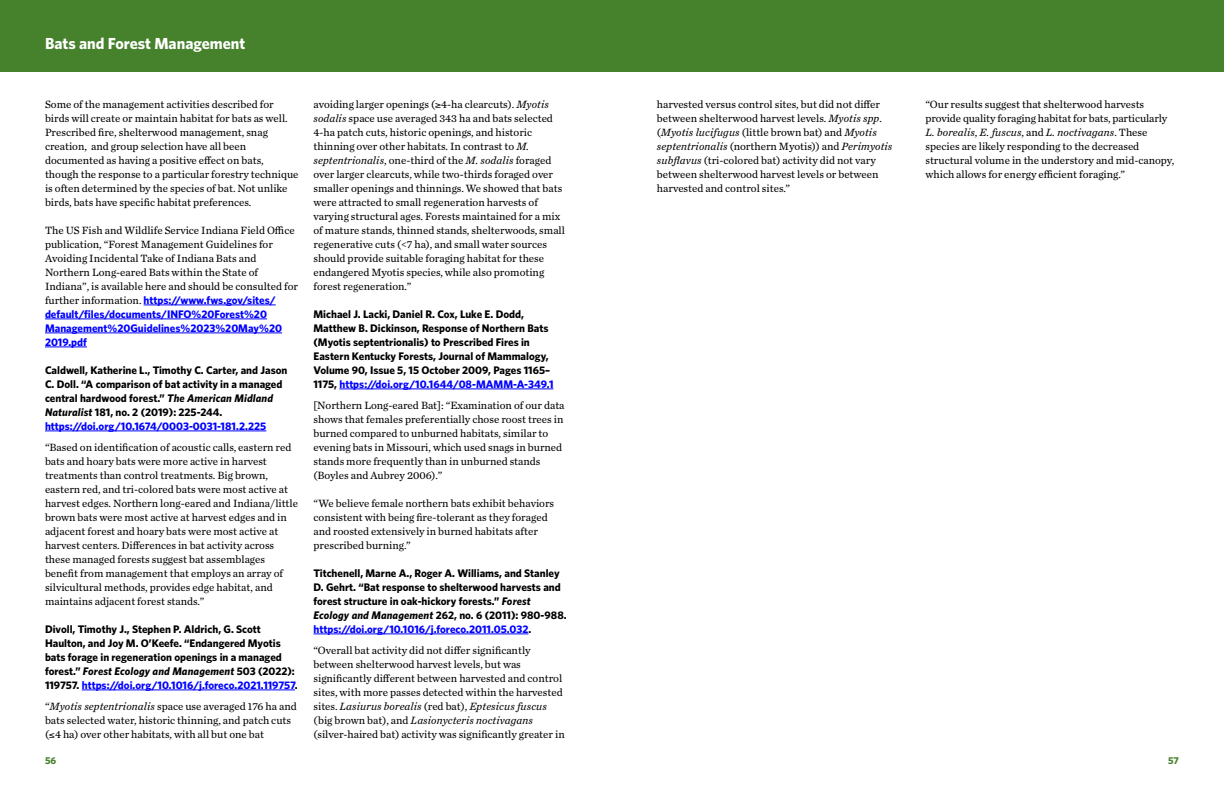
<style>
.page{position:relative;width:1224px;height:792px;background:#fff}
.page>*{position:absolute;margin:0;border:0;box-sizing:border-box;transform-origin:0 0}
.bird_name_header{font:700 16px "Whitney";color:#fff}
.text_-_chronicle{font:11px/14px "Chronicle Text G2";color:#000}
.text_-_chronicle___s{font:700 11px/14px "Whitney";color:#000}
.text_-_chronicle___s-2{font:11px/14px "Chronicle Text G2";color:#000}
.t1{font:700 10px "Whitney";color:#46812b}
.s1{font-family:"Whitney";font-weight:700;color:#00f}
.s2{font-style:italic}
.s3{color:#00f}
</style>
<div class="page">
<div style="left:0;top:0;width:612px;height:72px;background:#46812b"></div>
<div style="left:612px;top:0;width:612px;height:72px;background:#46812b"></div>
<hr style="left:144px;top:305px;width:132px;height:1px;background:#00f">
<hr style="left:45px;top:319px;width:222px;height:1px;background:#00f">
<hr style="left:45px;top:333px;width:237px;height:1px;background:#00f">
<hr style="left:45px;top:347px;width:42px;height:1px;background:#00f">
<hr style="left:45px;top:431px;width:221px;height:1px;background:#00f">
<hr style="left:82px;top:690px;width:213px;height:1px;background:#00f">
<hr style="left:339px;top:389px;width:215px;height:1px;background:#00f">
<hr style="left:314px;top:634px;width:214px;height:1px;background:#00f">
<p class="bird_name_header" style="left:45px;top:33px;width:202px">Bats and Forest Management</p>
<p class="text_-_chronicle" style="left:45px;top:97px;width:255px">Some of the management activities described for birds will create or maintain habitat for bats as well.<br>Prescribed fire, shelterwood management, snag creation, and group selection have all been documented as having a positive effect on bats, though the response to a particular forestry technique is often determined by the species of bat. Not unlike birds, bats have specific habitat preferences.</p>
<p class="text_-_chronicle" style="left:45px;top:223px;width:255px">The US Fish and Wildlife Service Indiana Field Office publication, “Forest Management Guidelines for Avoiding Incidental Take of Indiana Bats and Northern Long-eared Bats within the State of Indiana”, is available here and should be consulted for further information. <span class="s1">https://www.fws.gov/sites/ default/files/documents/INFO%20Forest%20<br>Management%20Guidelines%2023%20May%20<br>2019.pdf</span></p>
<p class="text_-_chronicle___s" style="left:45px;top:363px;width:244px">Caldwell, Katherine L., Timothy C. Carter, and Jason C. Doll. “A comparison of bat activity in a managed central hardwood forest.” <span class="s2">The American Midland Naturalist</span> 181, no. 2 (2019): 225-244. <span class="s3">https://doi.org/10.1674/0003-0031-181.2.225</span></p>
<p class="text_-_chronicle" style="left:45px;top:440px;width:255px">“Based on identification of acoustic calls, eastern red bats and hoary bats were more active in harvest treatments than control treatments. Big brown, eastern red, and tri-colored bats were most active at harvest edges. Northern long-eared and Indiana/little brown bats were most active at harvest edges and in adjacent forest and hoary bats were most active at harvest centers. Differences in bat activity across these managed forests suggest bat assemblages benefit from management that employs an array of silvicultural methods, provides edge habitat, and maintains adjacent forest stands.”</p>
<p class="text_-_chronicle___s" style="left:45px;top:622px;width:254px">Divoll, Timothy J., Stephen P. Aldrich, G. Scott Haulton, and Joy M. O’Keefe. “Endangered Myotis bats forage in regeneration openings in a managed forest.” <span class="s2">Forest Ecology and Management</span> 503 (2022):<br>119757. <span class="s3">https://doi.org/10.1016/j.foreco.2021.119757</span>.</p>
<p class="text_-_chronicle" style="left:45px;top:699px;width:253px">“<span class="s2">Myotis septentrionalis</span> space use averaged 176 ha and bats selected water, historic thinning, and patch cuts (≤4 ha) over other habitats, with all but one bat</p>
<p class="text_-_chronicle" style="left:314px;top:97px;width:253px">avoiding larger openings (≥4-ha clearcuts). <span class="s2">Myotis sodalis</span> space use averaged 343 ha and bats selected 4-ha patch cuts, historic openings, and historic thinning over other habitats. In contrast to <span class="s2">M. septentrionalis</span>, one-third of the <span class="s2">M. sodalis</span> foraged over larger clearcuts, while two-thirds foraged over smaller openings and thinnings. We showed that bats were attracted to small regeneration harvests of varying structural ages. Forests maintained for a mix of mature stands, thinned stands, shelterwoods, small regenerative cuts (&lt;7 ha), and small water sources should provide suitable foraging habitat for these endangered Myotis species, while also promoting forest regeneration.”</p>
<p class="text_-_chronicle___s" style="left:314px;top:307px;width:242px">Michael J. Lacki, Daniel R. Cox, Luke E. Dodd, Matthew B. Dickinson, Response of Northern Bats (Myotis septentrionalis) to Prescribed Fires in Eastern Kentucky Forests, Journal of Mammalogy, Volume 90, Issue 5, 15 October 2009, Pages 1165– 1175, <span class="s3">https://doi.org/10.1644/08-MAMM-A-349.1</span></p>
<p class="text_-_chronicle" style="left:314px;top:398px;width:253px">[Northern Long-eared Bat]: “Examination of our data shows that females preferentially chose roost trees in burned compared to unburned habitats, similar to evening bats in Missouri, which used snags in burned stands more frequently than in unburned stands (Boyles and Aubrey 2006).”</p>
<p class="text_-_chronicle" style="left:314px;top:496px;width:242px">“We believe female northern bats exhibit behaviors consistent with being fire-tolerant as they foraged and roosted extensively in burned habitats after prescribed burning.”</p>
<p class="text_-_chronicle___s" style="left:314px;top:566px;width:255px">Titchenell, Marne A., Roger A. Williams, and Stanley D. Gehrt. “Bat response to shelterwood harvests and forest structure in oak-hickory forests.” <span class="s2">Forest Ecology and Management</span> 262, no. 6 (2011): 980-988. <span class="s3">https://doi.org/10.1016/j.foreco.2011.05.032</span>.</p>
<p class="text_-_chronicle___s-2" style="left:314px;top:643px;width:253px">“Overall bat activity did not differ significantly between shelterwood harvest levels, but was significantly different between harvested and control sites, with more passes detected within the harvested sites. <span class="s2">Lasiurus borealis</span> (red bat), <span class="s2">Eptesicus fuscus </span>(big brown bat), and <span class="s2">Lasionycteris noctivagans </span>(silver-haired bat) activity was significantly greater in</p>
<p class="text_-_chronicle___s-2" style="left:657px;top:97px;width:237px">harvested versus control sites, but did not differ between shelterwood harvest levels. <span class="s2">Myotis spp</span>. (<span class="s2">Myotis lucifugus</span> (little brown bat) and <span class="s2">Myotis septentrionalis</span> (northern Myotis)) and <span class="s2">Perimyotis subflavus</span> (tri-colored bat) activity did not vary between shelterwood harvest levels or between harvested and control sites.”</p>
<p class="text_-_chronicle___s-2" style="left:925px;top:97px;width:250px">“Our results suggest that shelterwood harvests provide quality foraging habitat for bats, particularly <span class="s2">L. borealis</span>, <span class="s2">E. fuscus</span>, and <span class="s2">L. noctivagans</span>. These species are likely responding to the decreased structural volume in the understory and mid-canopy, which allows for energy efficient foraging.”</p>
<p class="t1" style="left:45px;top:754px;width:13px">56</p>
<p class="t1" style="left:1168px;top:754px;width:12px">57</p>
</div>
